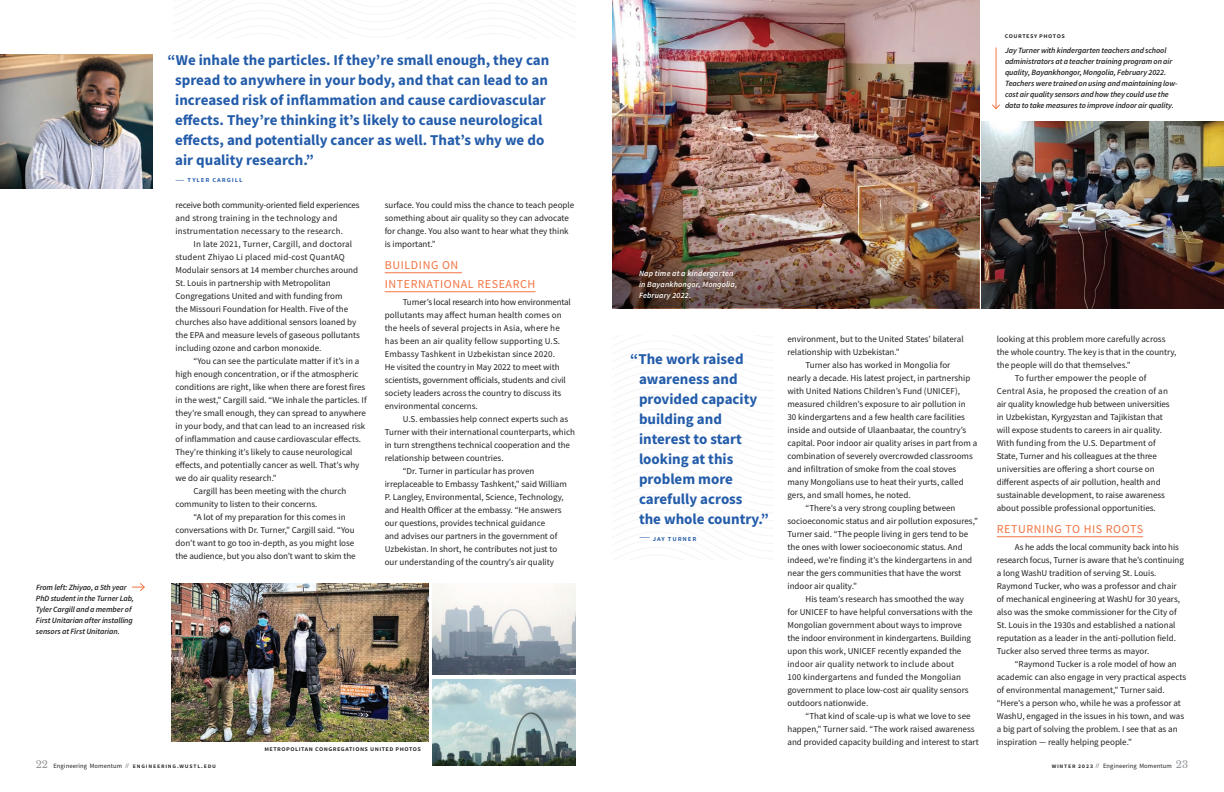
<style>
.page{position:relative;width:1224px;height:792px;background:#fff}
.page>*{position:absolute;margin:0;border:0;box-sizing:border-box;transform-origin:0 0}
.t1{font:700 15px/20px "Source Sans Pro";color:#235caa}
.t2{font:12px/19px "Source Sans Pro";letter-spacing:.05em;color:#f37442}
.t3{font:9px/13px "Source Sans Pro";color:#231f20}
.Body_Copy{font:italic 600 8px/11px "Source Sans Pro";letter-spacing:-.01em;color:#231f20}
.Body_Copy-2{font:italic 600 8px/11px "Source Sans Pro";letter-spacing:.02em;color:#fff}
.t4{font:600 7.5px "Source Sans Pro";letter-spacing:.115em;color:#235caa}
.t5{font:600 7px "Source Sans Pro";letter-spacing:.065em;color:#231f20}
.t6{font:600 6.5px "Source Sans Pro";letter-spacing:.12em;color:#231f20}
.t7{font:6.5px "Source Sans Pro";color:#231f20}
.s1{font-weight:300;font-size:14px}
.s2{font-family:"Libre Baskerville";font-weight:400;font-size:10px;color:#939598}
.s3{font-weight:400}
.s4{font-weight:400;font-size:5px}
.s5{font-weight:600}
.s6{font-size:5px}
.s7{font-family:"Libre Baskerville";font-size:10px;color:#939598}
</style>
<div class="page">
<hr style="left:385px;top:272px;width:77px;height:1px;background:#f37442">
<hr style="left:385px;top:291px;width:150px;height:1px;background:#f37442">
<hr style="left:997px;top:536px;width:146px;height:1px;background:#f37442">
<img style="left:612px;top:0;width:367px;height:308px">
<img style="left:612px;top:210px;width:366px;height:98px">
<img style="left:171px;top:583px;width:257px;height:159px">
<img style="left:0;top:54px;width:153px;height:135px">
<img style="left:981px;top:122px;width:243px;height:186px">
<img style="left:432px;top:583px;width:144px;height:92px">
<img style="left:432px;top:679px;width:144px;height:86px">
<hr style="left:996px;top:48px;width:1px;height:61px;background:#f37442">
<svg style="left:992px;top:103px;width:8px;height:7px"></svg>
<svg style="left:132px;top:583px;width:13px;height:8px"></svg>
<p class="Body_Copy" style="left:36px;top:582px;width:100px">From left: Zhiyao, a 5th year<br>PhD student in the Turner Lab,<br>Tyler Cargill and a member of<br>First Unitarian after installing sensors at First Unitarian.</p>
<p class="t1" style="left:175px;top:50px;width:376px;text-indent:-8px">“We inhale the particles. If they’re small enough, they can spread to anywhere in your body, and that can lead to an increased risk of inflammation and cause cardiovascular effects. They’re thinking it’s likely to cause neurological effects, and potentially cancer as well. That’s why we do air quality research.”</p>
<p class="t4" style="left:175px;top:175px;width:69px"><span class="s1">—</span> tyler cargill</p>
<p class="t3" style="left:176px;top:198px;width:186px">receive both community-oriented field experiences and strong training in the technology and instrumentation necessary to the research.</p>
<p class="t3" style="left:176px;top:237px;width:186px;text-indent:18px">In late 2021, Turner, Cargill, and doctoral student Zhiyao Li placed mid-cost QuantAQ Modulair sensors at 14 member churches around St. Louis in partnership with Metropolitan Congregations United and with funding from<br>the Missouri Foundation for Health. Five of the churches also have additional sensors loaned by the EPA and measure levels of gaseous pollutants including ozone and carbon monoxide.</p>
<p class="t3" style="left:176px;top:354px;width:193px;text-indent:18px">“You can see the particulate matter if it’s in a high enough concentration, or if the atmospheric conditions are right, like when there are forest fires in the west,” Cargill said. “We inhale the particles. If they’re small enough, they can spread to anywhere in your body, and that can lead to an increased risk of inflammation and cause cardiovascular effects.<br>They’re thinking it’s likely to cause neurological effects, and potentially cancer as well. That’s why we do air quality research.”</p>
<p class="t3" style="left:176px;top:484px;width:172px;text-indent:18px">Cargill has been meeting with the church community to listen to their concerns.</p>
<p class="t3" style="left:176px;top:510px;width:182px;text-indent:18px">“A lot of my preparation for this comes in conversations with Dr. Turner,” Cargill said. “You don’t want to go too in-depth, as you might lose the audience, but you also don’t want to skim the</p>
<p class="t3" style="left:385px;top:198px;width:191px">surface. You could miss the chance to teach people something about air quality so they can advocate for change. You also want to hear what they think is important.”</p>
<p class="t2" style="left:385px;top:255px;width:152px">BUILDING ON<br>INTERNATIONAL RESEARCH</p>
<p class="t3" style="left:385px;top:296px;width:188px;text-indent:18px">Turner’s local research into how environmental pollutants may affect human health comes on the heels of several projects in Asia, where he has been an air quality fellow supporting U.S.<br>Embassy Tashkent in Uzbekistan since 2020.<br>He visited the country in May 2022 to meet with scientists, government officials, students and civil society leaders across the country to discuss its environmental concerns.</p>
<p class="t3" style="left:385px;top:413px;width:192px;text-indent:18px">U.S. embassies help connect experts such as Turner with their international counterparts, which in turn strengthens technical cooperation and the relationship between countries.</p>
<p class="t3" style="left:385px;top:465px;width:184px;text-indent:18px">“Dr. Turner in particular has proven irreplaceable to Embassy Tashkent,” said William P. Langley, Environmental, Science, Technology, and Health Officer at the embassy. “He answers our questions, provides technical guidance<br>and advises our partners in the government of Uzbekistan. In short, he contributes not just to our understanding of the country’s air quality</p>
<p class="t5" style="left:264px;top:745px;width:158px">metropolitan congregations united photos</p>
<p class="t5" style="left:1005px;top:31px;width:62px">courtesy photos</p>
<p class="Body_Copy" style="left:1005px;top:45px;width:174px">Jay Turner with kindergarten teachers and school administrators at a teacher training program on air quality, Bayankhongor, Mongolia, February 2022.<br>Teachers were trained on using and maintaining low&shy;cost air quality sensors and how they could use the data to take measures to improve indoor air quality.</p>
<p class="Body_Copy-2" style="left:639px;top:268px;width:100px">Nap time at a kindergarten in Bayankhongor, Mongolia,<br>February 2022.</p>
<p class="t1" style="left:639px;top:349px;width:131px;text-indent:-9px">“The work raised awareness and provided capacity building and interest to start looking at this problem more carefully across<br>the whole country.”</p>
<p class="t4" style="left:639px;top:534px;width:59px"><span class="s1">—</span> jay turner</p>
<p class="t3" style="left:788px;top:332px;width:178px">environment, but to the United States’ bilateral relationship with Uzbekistan.”</p>
<p class="t3" style="left:788px;top:358px;width:191px;text-indent:18px">Turner also has worked in Mongolia for<br>nearly a decade. His latest project, in partnership with United Nations Children’s Fund (UNICEF), measured children’s exposure to air pollution in<br>30 kindergartens and a few health care facilities inside and outside of Ulaanbaatar, the country’s capital. Poor indoor air quality arises in part from a combination of severely overcrowded classrooms and infiltration of smoke from the coal stoves many Mongolians use to heat their yurts, called gers, and small homes, he noted.</p>
<p class="t3" style="left:788px;top:501px;width:192px;text-indent:18px">“There’s a very strong coupling between socioeconomic status and air pollution exposures,” Turner said. “The people living in gers tend to be the ones with lower socioeconomic status. And indeed, we’re finding it’s the kindergartens in and near the gers communities that have the worst indoor air quality.”</p>
<p class="t3" style="left:788px;top:592px;width:187px;text-indent:18px">His team’s research has smoothed the way for UNICEF to have helpful conversations with the Mongolian government about ways to improve the indoor environment in kindergartens. Building upon this work, UNICEF recently expanded the indoor air quality network to include about<br>100 kindergartens and funded the Mongolian government to place low-cost air quality sensors outdoors nationwide.</p>
<p class="t3" style="left:788px;top:709px;width:193px;text-indent:18px">“That kind of scale-up is what we love to see happen,” Turner said. “The work raised awareness and provided capacity building and interest to start</p>
<p class="t3" style="left:997px;top:332px;width:181px">looking at this problem more carefully across the whole country. The key is that in the country, the people will do that themselves.”</p>
<p class="t3" style="left:997px;top:371px;width:174px;text-indent:18px">To further empower the people of Central Asia, he proposed the creation of an air quality knowledge hub between universities in Uzbekistan, Kyrgyzstan and Tajikistan that will expose students to careers in air quality.<br>With funding from the U.S. Department of State, Turner and his colleagues at the three universities are offering a short course on different aspects of air pollution, health and sustainable development, to raise awareness about possible professional opportunities.</p>
<p class="t2" style="left:997px;top:519px;width:148px">RETURNING TO HIS ROOTS</p>
<p class="t3" style="left:997px;top:541px;width:189px;text-indent:18px">As he adds the local community back into his research focus, Turner is aware that he’s continuing a long WashU tradition of serving St. Louis.<br>Raymond Tucker, who was a professor and chair of mechanical engineering at WashU for 30 years, also was the smoke commissioner for the City of St. Louis in the 1930s and established a national reputation as a leader in the anti-pollution field.<br>Tucker also served three terms as mayor.</p>
<p class="t3" style="left:997px;top:658px;width:191px;text-indent:18px">“Raymond Tucker is a role model of how an academic can also engage in very practical aspects of environmental management,” Turner said. “Here’s a person who, while he was a professor at WashU, engaged in the issues in his town, and was a big part of solving the problem. I see that as an inspiration — really helping people.”</p>
<p class="t6" style="left:36px;top:761px;width:182px"><span class="s2">22</span> <span class="s3">Engineering Momentum</span> <span class="s4">//</span> engineering.wustl.edu</p>
<p class="t7" style="left:1052px;top:761px;width:138px"><span class="s5">winter 2023</span> <span class="s6">//</span> Engineering Momentum <span class="s7">23</span></p>
</div>
